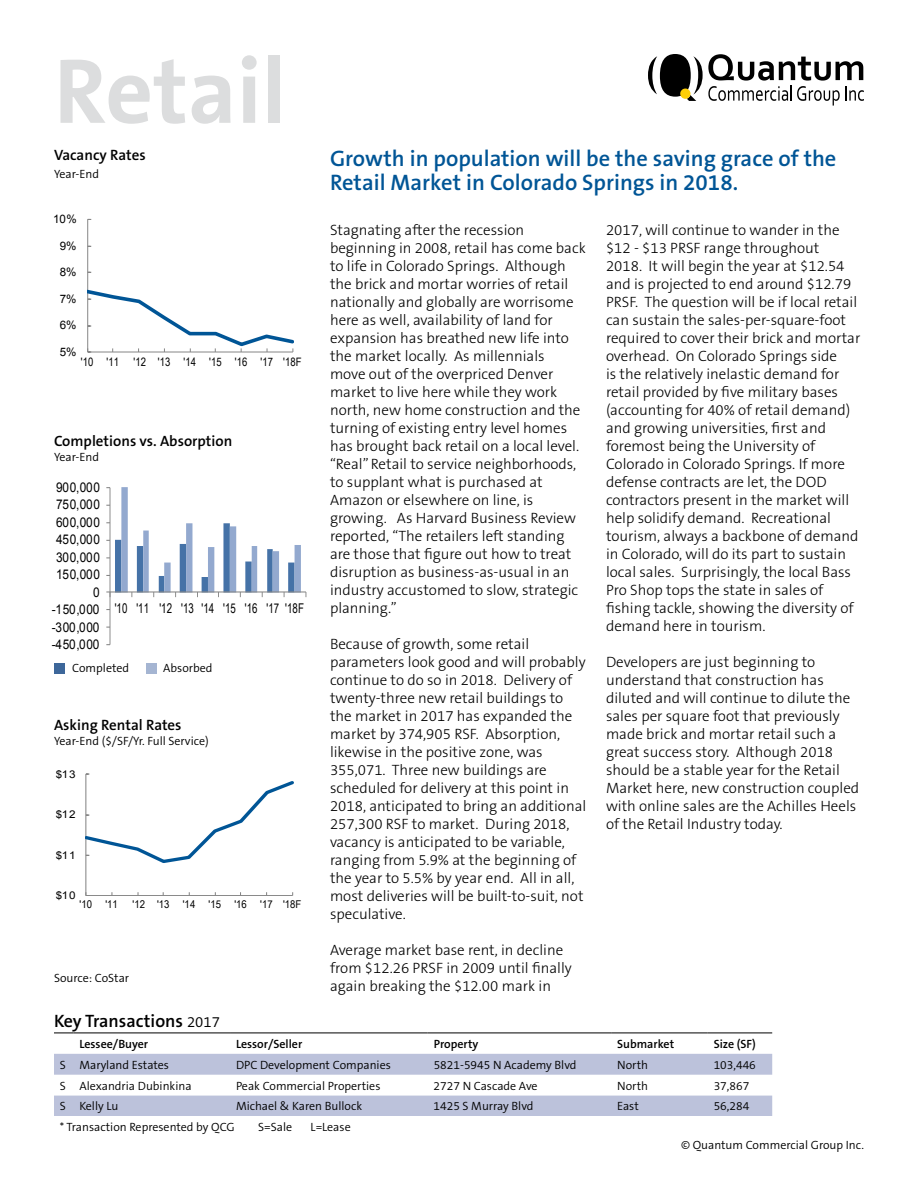
<style>
.page{position:relative;width:918px;height:1188px;background:#fff}
.page>*{position:absolute;margin:0;border:0;box-sizing:border-box;transform-origin:0 0}
.t1{font:700 93px "The Sans B7";color:#dcddde}
.t2{font:600 22.5px/24px "The Sans B6";color:#005596}
.t3{font:600 18px "The Sans B6";color:#000}
.t4{font:300 15px/18px "The Sans B3";color:#000}
.t5{font:600 15px "The Sans B6";color:#000}
.t6{font:13.5px "Arial";letter-spacing:.02em;color:#000;scale:.88 1}
.t7{font:13.5px "Arial Narrow";letter-spacing:.005em;color:#000;scale:.88 1}
.t8{font:300 12px "The Sans B4";color:#000}
.t9{font:600 12px "The Sans B6";color:#000}
.t10{font:11.7px "Arial Narrow";letter-spacing:.005em;color:#000}
.t11{font:11.7px "Arial";color:#000}
.t12{font:10.65px "Arial Narrow";letter-spacing:.005em;color:#000;scale:1.1 1}
.t13{font:10.65px "Arial";letter-spacing:.06em;color:#000;scale:1.1 1}
.s1{font-family:"The Sans B4";font-weight:300;font-size:15px}
</style>
<div class="page">
<svg style="left:648px;top:54px;width:216px;height:52px"></svg>
<svg style="left:54px;top:1054px;width:718px;height:62px;fill:#bcc2db"></svg>
<svg style="left:54px;top:1033px;width:19px;height:1px"></svg>
<hr style="left:73px;top:1033px;width:157px;height:1px;background:#000">
<hr style="left:230px;top:1033px;width:198px;height:1px;background:#000">
<hr style="left:428px;top:1033px;width:183px;height:1px;background:#000">
<hr style="left:611px;top:1033px;width:97px;height:1px;background:#000">
<hr style="left:708px;top:1033px;width:64px;height:1px;background:#000">
<div style="left:54px;top:663px;width:11px;height:11px;background:#3d679a"></div>
<div style="left:146px;top:663px;width:10px;height:11px;background:#a5b5d2"></div>
<hr style="left:87px;top:219px;width:1px;height:133px;background:#868686">
<svg style="left:87px;top:287px;width:206px;height:66px"></svg>
<hr style="left:110px;top:488px;width:1px;height:157px;background:#868686">
<svg style="left:106px;top:487px;width:200px;height:110px"></svg>
<hr style="left:85px;top:774px;width:1px;height:122px;background:#868686">
<hr style="left:86px;top:895px;width:207px;height:1px;background:#868686">
<svg style="left:85px;top:774px;width:208px;height:91px"></svg>
<h1 class="t1" style="left:54px;top:41px;width:234px">Retail</h1>
<p class="t5" style="left:54px;top:147px;width:93px">Vacancy Rates</p>
<p class="t8" style="left:54px;top:168px;width:47px">Year-End</p>
<p class="t11" style="left:53px;top:212px;width:25px">10%</p>
<p class="t11" style="left:60px;top:238px;width:18px">9%</p>
<p class="t11" style="left:60px;top:265px;width:18px">8%</p>
<p class="t11" style="left:60px;top:291px;width:18px">7%</p>
<p class="t11" style="left:60px;top:318px;width:18px">6%</p>
<p class="t11" style="left:60px;top:344px;width:18px">5%</p>
<p class="t10" style="left:81px;top:353px;width:40px">'10 '11</p>
<p class="t10" style="left:134px;top:353px;width:170px">'12 '13 '14 '15 '16 '17 '18F</p>
<p class="t5" style="left:54px;top:433px;width:180px">Completions vs. Absorption</p>
<p class="t8" style="left:54px;top:450px;width:47px">Year-End</p>
<p class="t6" style="left:56px;top:478px;width:51px">900,000</p>
<p class="t6" style="left:56px;top:496px;width:51px">750,000</p>
<p class="t6" style="left:56px;top:513px;width:51px">600,000</p>
<p class="t6" style="left:56px;top:531px;width:51px">450,000</p>
<p class="t6" style="left:56px;top:548px;width:51px">300,000</p>
<p class="t6" style="left:56px;top:566px;width:51px">150,000</p>
<p class="t6" style="left:93px;top:583px;width:9px">0</p>
<p class="t6" style="left:52px;top:601px;width:56px">-150,000</p>
<p class="t6" style="left:52px;top:618px;width:56px">-300,000</p>
<p class="t6" style="left:52px;top:636px;width:56px">-450,000</p>
<p class="t7" style="left:115px;top:599px;width:216px">'10 '11 '12 '13 '14 '15 '16 '17 '18F</p>
<p class="t8" style="left:72px;top:661px;width:58px">Completed</p>
<p class="t8" style="left:163px;top:661px;width:51px">Absorbed</p>
<p class="t5" style="left:54px;top:717px;width:129px">Asking Rental Rates</p>
<p class="t8" style="left:54px;top:734px;width:156px">Year-End ($/SF/Yr. Full Service)</p>
<p class="t13" style="left:56px;top:767px;width:20px">$13</p>
<p class="t13" style="left:56px;top:807px;width:20px">$12</p>
<p class="t13" style="left:56px;top:848px;width:20px">$11</p>
<p class="t13" style="left:56px;top:889px;width:20px">$10</p>
<p class="t12" style="left:80px;top:897px;width:36px">'10 '11</p>
<p class="t12" style="left:133px;top:897px;width:155px">'12 '13 '14 '15 '16 '17 '18F</p>
<p class="t8" style="left:54px;top:972px;width:77px">Source: CoStar</p>
<h2 class="t2" style="left:330px;top:147px;width:508px">Growth in population will be the saving grace of the<br>Retail Market in Colorado Springs in 2018.</h2>
<p class="t4" style="left:330px;top:221px;width:257px">Stagnating after the recession beginning in 2008, retail has come back to life in Colorado Springs. Although the brick and mortar worries of retail nationally and globally are worrisome here as well, availability of land for expansion has breathed new life into the market locally. As millennials<br>move out of the overpriced Denver market to live here while they work north, new home construction and the turning of existing entry level homes has brought back retail on a local level. “Real” Retail to service neighborhoods, to supplant what is purchased at Amazon or elsewhere on line, is growing. As Harvard Business Review reported, “The retailers left standing are those that figure out how to treat disruption as business-as-usual in an industry accustomed to slow, strategic planning.”</p>
<p class="t4" style="left:330px;top:635px;width:258px">Because of growth, some retail parameters look good and will probably continue to do so in 2018. Delivery of twenty-three new retail buildings to the market in 2017 has expanded the market by 374,905 RSF. Absorption, likewise in the positive zone, was 355,071. Three new buildings are scheduled for delivery at this point in 2018, anticipated to bring an additional 257,300 RSF to market. During 2018, vacancy is anticipated to be variable, ranging from 5.9% at the beginning of the year to 5.5% by year end. All in all, most deliveries will be built-to-suit, not speculative.</p>
<p class="t4" style="left:330px;top:941px;width:243px">Average market base rent, in decline from $12.26 PRSF in 2009 until finally again breaking the $12.00 mark in</p>
<p class="t4" style="left:606px;top:221px;width:256px">2017, will continue to wander in the $12 - $13 PRSF range throughout<br>2018. It will begin the year at $12.54 and is projected to end around $12.79<br>PRSF. The question will be if local retail can sustain the sales-per-square-foot required to cover their brick and mortar overhead. On Colorado Springs side<br>is the relatively inelastic demand for retail provided by five military bases (accounting for 40% of retail demand) and growing universities, first and foremost being the University of Colorado in Colorado Springs. If more defense contracts are let, the DOD contractors present in the market will help solidify demand. Recreational tourism, always a backbone of demand in Colorado, will do its part to sustain local sales. Surprisingly, the local Bass Pro Shop tops the state in sales of fishing tackle, showing the diversity of demand here in tourism.</p>
<p class="t4" style="left:606px;top:653px;width:255px">Developers are just beginning to understand that construction has diluted and will continue to dilute the sales per square foot that previously made brick and mortar retail such a great success story. Although 2018 should be a stable year for the Retail Market here, new construction coupled with online sales are the Achilles Heels of the Retail Industry today.</p>
<p class="t3" style="left:54px;top:1011px;width:168px">Key Transactions <span class="s1">2017</span></p>
<p class="t9" style="left:79px;top:1037px;width:70px">Lessee/Buyer</p>
<p class="t9" style="left:236px;top:1037px;width:68px">Lessor/Seller</p>
<p class="t9" style="left:434px;top:1037px;width:46px">Property</p>
<p class="t9" style="left:617px;top:1037px;width:59px">Submarket</p>
<p class="t9" style="left:714px;top:1037px;width:44px">Size (SF)</p>
<p class="t8" style="left:60px;top:1058px;width:111px">S Maryland Estates</p>
<p class="t8" style="left:236px;top:1058px;width:156px">DPC Development Companies</p>
<p class="t8" style="left:434px;top:1058px;width:144px">5821-5945 N Academy Blvd</p>
<p class="t8" style="left:617px;top:1058px;width:32px">North</p>
<p class="t8" style="left:714px;top:1058px;width:44px">103,446</p>
<p class="t8" style="left:60px;top:1079px;width:133px">S Alexandria Dubinkina</p>
<p class="t8" style="left:236px;top:1079px;width:146px">Peak Commercial Properties</p>
<p class="t8" style="left:434px;top:1079px;width:106px">2727 N Cascade Ave</p>
<p class="t8" style="left:617px;top:1079px;width:32px">North</p>
<p class="t8" style="left:714px;top:1079px;width:37px">37,867</p>
<p class="t8" style="left:60px;top:1100px;width:60px">S Kelly Lu</p>
<p class="t8" style="left:236px;top:1100px;width:128px">Michael &amp; Karen Bullock</p>
<p class="t8" style="left:434px;top:1100px;width:101px">1425 S Murray Blvd</p>
<p class="t8" style="left:617px;top:1100px;width:23px">East</p>
<p class="t8" style="left:714px;top:1100px;width:37px">56,284</p>
<p class="t8" style="left:60px;top:1121px;width:176px">* Transaction Represented by QCG</p>
<p class="t8" style="left:258px;top:1121px;width:36px">S=Sale</p>
<p class="t8" style="left:311px;top:1121px;width:42px">L=Lease</p>
<p class="t8" style="left:681px;top:1139px;width:184px">© Quantum Commercial Group Inc.</p>
</div>
